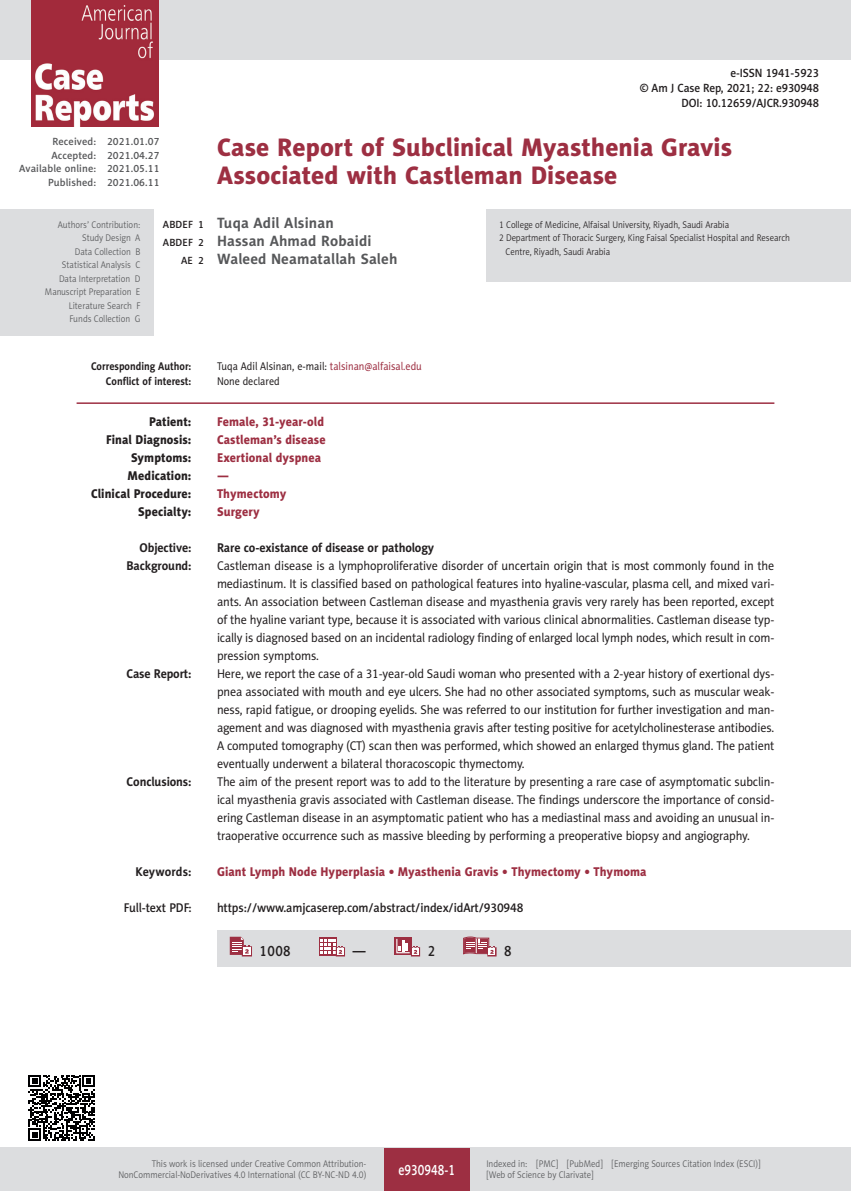
<style>
.page{position:relative;width:851px;height:1191px;background:#fff}
.page>*{position:absolute;margin:0;border:0;box-sizing:border-box;transform-origin:0 0}
.AJCR_Tytul{font:25.5px/28.5px "Naomi Sans EFN Heavy";color:#9d2f42}
.AJCR_Autorzy{font:700 15px "Naomi Sans EFN";letter-spacing:.01em;color:#57585a}
.AJCR_e-PAGINA{font:15px "Naomi Sans EFN Medium";color:#fff;scale:.8 1}
.AJCR_dane{font:15px "Naomi Sans EFN Medium";color:#231f20;scale:.9 1}
.AJCR_Summary_body{font:12.75px/18px "Naomi Sans EFN";letter-spacing:-.01em;color:#231f20;text-align:justify;scale:.95 1}
.AJCR_keywords{font:12.75px "Naomi Sans EFN Heavy";letter-spacing:.005em;color:#9d2f42;scale:.95 1}
.AJCR_Summary_body-2{font:700 12.75px "Naomi Sans EFN";letter-spacing:-.01em;color:#231f20;scale:.95 1}
.AJCR_keywords-2{font:12.75px "Naomi Sans EFN Heavy";letter-spacing:.005em;color:#231f20;scale:.95 1}
.AJCR_full_text_pdf{font:12.75px "Naomi Sans EFN Medium";letter-spacing:-.01em;color:#231f20;scale:.95 1}
.AJCR_keywords-3{font:700 12.75px "Naomi Sans EFN";letter-spacing:.005em;color:#231f20;scale:.95 1}
.AJCR_full_text_pdf-2{font:12px "Naomi Sans EFN Medium";letter-spacing:-.01em;color:#231f20;scale:.95 1}
.AJCR_Adres{font:11.25px "Naomi Sans EFN";color:#231f20;scale:.9 1}
.AJCR_Adres-2{font:700 11.25px "Naomi Sans EFN";color:#231f20;scale:.9 1}
.t1{font:10.5px "Naomi Sans EFN Medium";letter-spacing:.01em;color:#57585a}
.t2{font:9.75px/11.2px "Naomi Sans EFN Light";color:#57585a;scale:.9 1}
.AJCR_Afiliacja{font:9.75px/13.5px "Naomi Sans EFN Light";color:#231f20;scale:.9 1}
.s1{font-family:"Naomi Sans EFN Medium";font-weight:400;font-size:10.5px;color:#231f20}
.s2{color:#9d2f42}
</style>
<div class="page">
<div style="left:217px;top:930px;width:633px;height:36px;background:#dcdddf"></div>
<svg style="left:230px;top:936px;width:22px;height:20px"></svg>
<div style="left:319px;top:937px;width:17px;height:18px;background:#9d2f42"></div>
<svg style="left:320px;top:938px;width:25px;height:18px"></svg>
<div style="left:394px;top:937px;width:18px;height:18px;background:#9d2f42"></div>
<svg style="left:396px;top:939px;width:24px;height:17px"></svg>
<svg style="left:463px;top:936px;width:33px;height:20px"></svg>
<hr style="left:77px;top:402px;width:697px;height:2px;background:#9d2f42">
<div style="left:0;top:210px;width:153px;height:126px;background:#dcdddf"></div>
<div style="left:486px;top:210px;width:364px;height:72px;background:#dcdddf"></div>
<svg style="left:28px;top:1075px;width:67px;height:66px"></svg>
<div style="left:0;top:0;width:850px;height:60px;background:#dcdddf"></div>
<img style="left:32px;top:0;width:127px;height:127px">
<div style="left:0;top:1148px;width:850px;height:43px;background:#dcdddf"></div>
<div style="left:384px;top:1147px;width:85px;height:43px;background:#9d2f42"></div>
<p class="AJCR_full_text_pdf-2" style="left:730px;top:66px;width:95px">e-ISSN 1941-5923</p>
<p class="AJCR_full_text_pdf-2" style="left:639px;top:81px;width:190px">© Am J Case Rep, 2021; 22: e930948</p>
<p class="AJCR_full_text_pdf-2" style="left:681px;top:96px;width:146px">DOI: 10.12659/AJCR.930948</p>
<p class="AJCR_Tytul" style="left:217px;top:132px;width:516px">Case Report of Subclinical Myasthenia Gravis<br>Associated with Castleman Disease</p>
<p class="AJCR_Autorzy" style="left:163px;top:214px;width:172px"><span class="s1">ABDEF 1</span> Tuqa Adil Alsinan</p>
<p class="AJCR_Autorzy" style="left:163px;top:232px;width:210px"><span class="s1">ABDEF 2</span> Hassan Ahmad Robaidi</p>
<p class="AJCR_Autorzy" style="left:181px;top:250px;width:218px"><span class="s1">AE 2</span> Waleed Neamatallah Saleh</p>
<p class="t1" style="left:52px;top:136px;width:109px">Received: 2021.01.07</p>
<p class="t1" style="left:51px;top:149px;width:110px">Accepted: 2021.04.27</p>
<p class="t1" style="left:19px;top:163px;width:142px">Available online: 2021.05.11</p>
<p class="t1" style="left:48px;top:176px;width:113px">Published: 2021.06.11</p>
<p class="t2" style="left:58px;top:219px;width:93px">Authors’ Contribution:</p>
<p class="t2" style="left:82px;top:232px;width:66px">Study Design A</p>
<p class="t2" style="left:75px;top:246px;width:74px">Data Collection B</p>
<p class="t2" style="left:62px;top:259px;width:89px">Statistical Analysis C</p>
<p class="t2" style="left:59px;top:273px;width:92px">Data Interpretation D</p>
<p class="t2" style="left:45px;top:286px;width:107px">Manuscript Preparation E</p>
<p class="t2" style="left:69px;top:300px;width:81px">Literature Search F</p>
<p class="t2" style="left:69px;top:313px;width:80px">Funds Collection G</p>
<p class="AJCR_Afiliacja" style="left:499px;top:218px;width:257px">1 College of Medicine, Alfaisal University, Riyadh, Saudi Arabia</p>
<p class="AJCR_Afiliacja" style="left:505px;top:231px;width:317px;text-indent:-6px">2 Department of Thoracic Surgery, King Faisal Specialist Hospital and Research<br>Centre, Riyadh, Saudi Arabia</p>
<p class="AJCR_Adres-2" style="left:91px;top:359px;width:113px">Corresponding Author:</p>
<p class="AJCR_Adres" style="left:217px;top:359px;width:229px">Tuqa Adil Alsinan, e-mail: <span class="s2">talsinan@alfaisal.edu</span></p>
<p class="AJCR_Adres-2" style="left:106px;top:375px;width:97px">Conflict of interest:</p>
<p class="AJCR_Adres" style="left:217px;top:375px;width:71px">None declared</p>
<p class="AJCR_keywords-2" style="left:149px;top:414px;width:46px">Patient:</p>
<p class="AJCR_keywords" style="left:217px;top:414px;width:114px">Female, 31-year-old</p>
<p class="AJCR_keywords-2" style="left:106px;top:432px;width:91px">Final Diagnosis:</p>
<p class="AJCR_keywords" style="left:217px;top:432px;width:116px">Castleman’s disease</p>
<p class="AJCR_keywords-2" style="left:131px;top:450px;width:65px">Symptoms:</p>
<p class="AJCR_keywords" style="left:217px;top:450px;width:111px">Exertional dyspnea</p>
<p class="AJCR_keywords-2" style="left:128px;top:468px;width:69px">Medication:</p>
<p class="AJCR_keywords" style="left:217px;top:468px;width:14px">—</p>
<p class="AJCR_keywords-2" style="left:91px;top:486px;width:107px">Clinical Procedure:</p>
<p class="AJCR_keywords" style="left:217px;top:486px;width:75px">Thymectomy</p>
<p class="AJCR_keywords-2" style="left:138px;top:504px;width:58px">Specialty:</p>
<p class="AJCR_keywords" style="left:217px;top:504px;width:47px">Surgery</p>
<p class="AJCR_Summary_body-2" style="left:139px;top:540px;width:56px">Objective:</p>
<p class="AJCR_Summary_body-2" style="left:217px;top:540px;width:230px">Rare co-existance of disease or pathology</p>
<p class="AJCR_Summary_body-2" style="left:126px;top:558px;width:70px">Background:</p>
<p class="AJCR_Summary_body" style="left:217px;top:557px;width:588px">Castleman disease is a lymphoproliferative disorder of uncertain origin that is most commonly found in the mediastinum. It is classified based on pathological features into hyaline-vascular, plasma cell, and mixed vari&shy;ants. An association between Castleman disease and myasthenia gravis very rarely has been reported, except of the hyaline variant type, because it is associated with various clinical abnormalities. Castleman disease typ&shy;ically is diagnosed based on an incidental radiology finding of enlarged local lymph nodes, which result in com&shy;pression symptoms.</p>
<p class="AJCR_Summary_body-2" style="left:126px;top:666px;width:70px">Case Report:</p>
<p class="AJCR_Summary_body" style="left:217px;top:665px;width:588px">Here, we report the case of a 31-year-old Saudi woman who presented with a 2-year history of exertional dys&shy;pnea associated with mouth and eye ulcers. She had no other associated symptoms, such as muscular weak&shy;ness, rapid fatigue, or drooping eyelids. She was referred to our institution for further investigation and man&shy;agement and was diagnosed with myasthenia gravis after testing positive for acetylcholinesterase antibodies.<br>A computed tomography (CT) scan then was performed, which showed an enlarged thymus gland. The patient eventually underwent a bilateral thoracoscopic thymectomy.</p>
<p class="AJCR_Summary_body-2" style="left:127px;top:774px;width:70px">Conclusions:</p>
<p class="AJCR_Summary_body" style="left:217px;top:773px;width:588px">The aim of the present report was to add to the literature by presenting a rare case of asymptomatic subclin&shy;ical myasthenia gravis associated with Castleman disease. The findings underscore the importance of consid&shy;ering Castleman disease in an asymptomatic patient who has a mediastinal mass and avoiding an unusual in&shy;traoperative occurrence such as massive bleeding by performing a preoperative biopsy and angiography.</p>
<p class="AJCR_keywords-3" style="left:135px;top:864px;width:60px">Keywords:</p>
<p class="AJCR_keywords" style="left:217px;top:864px;width:453px">Giant Lymph Node Hyperplasia • Myasthenia Gravis • Thymectomy • Thymoma</p>
<p class="AJCR_full_text_pdf" style="left:124px;top:900px;width:73px">Full-text PDF:</p>
<p class="AJCR_full_text_pdf" style="left:217px;top:900px;width:324px">https://www.amjcaserep.com/abstract/index/idArt/930948</p>
<p class="AJCR_dane" style="left:259px;top:942px;width:36px">1008</p>
<p class="AJCR_dane" style="left:352px;top:942px;width:16px">—</p>
<p class="AJCR_dane" style="left:427px;top:942px;width:10px">2</p>
<p class="AJCR_dane" style="left:504px;top:942px;width:10px">8</p>
<p class="t2" style="left:118px;top:1158px;width:277px;text-align:right">This work is licensed under Creative Common Attribution-<br>NonCommercial-NoDerivatives 4.0 International (CC BY-NC-ND 4.0)</p>
<p class="AJCR_e-PAGINA" style="left:398px;top:1160px;width:72px">e930948-1</p>
<p class="t2" style="left:486px;top:1158px;width:306px">Indexed in: [PMC] [PubMed] [Emerging Sources Citation Index (ESCI)] [Web of Science by Clarivate]</p>
</div>
